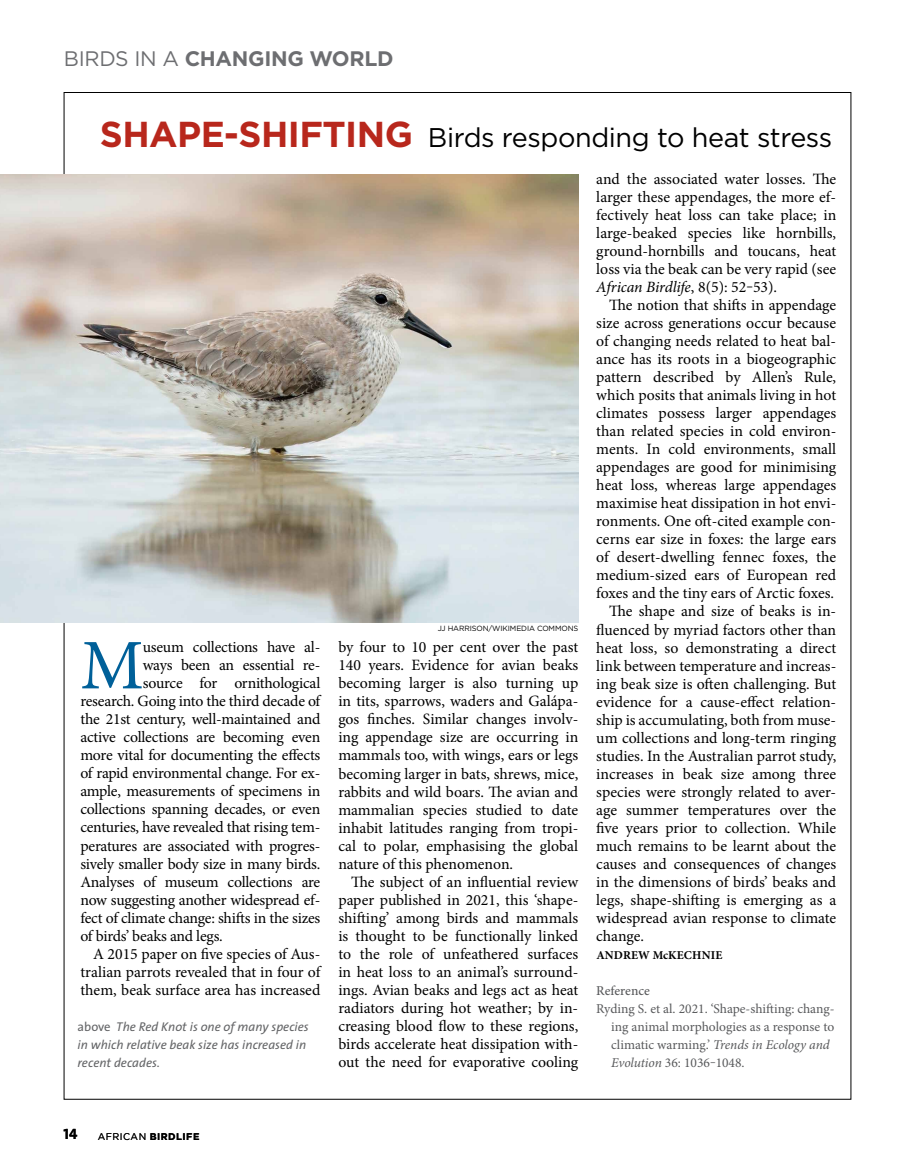
<style>
.page{position:relative;width:915px;height:1170px;background:#fff}
.page>*{position:absolute;margin:0;border:0;box-sizing:border-box;transform-origin:0 0}
.t1{font:71.1px "Minion Pro";color:#006099}
.t2{font:27px "Gotham";letter-spacing:-.015em;color:#000}
.t3{font:700 21px "Gotham";letter-spacing:-.015em;color:#6d6e71}
.t4{font:15.75px/18px "Minion Pro";letter-spacing:-.005em;color:#000;text-align:justify}
.t5{font:15px "The Sans Bold Caps";color:#000}
.t6{font:13.5px/18px "Minion Pro";color:#58595b}
.t7{font:500 13.5px "Minion Pro";color:#58595b}
.t8{font:italic 12.75px/18px "The Sans";color:#636466}
.t9{font:700 12px "Minion Pro";letter-spacing:.01em;color:#000}
.t10{font:700 9.75px "Gotham";letter-spacing:.05em;color:#000}
.t11{font:7.5px "Gotham";letter-spacing:-.015em;color:#000}
.s1{font-weight:400}
.s2{font-weight:700;font-size:36px;color:#b8271c}
.s3{font-style:normal}
.s4{font-style:italic}
</style>
<div class="page">
<img style="left:0;top:174px;width:578px;height:448px">
<h3 class="t3" style="left:64px;top:45px;width:331px"><span class="s1">BIRDS IN A</span> CHANGING WORLD</h3>
<h2 class="t2" style="left:100px;top:120px;width:733px"><span class="s2">SHAPE-SHIFTING</span> Birds responding to heat stress</h2>
<h1 class="t1" style="left:80px;top:618px;width:65px">M</h1>
<p class="t4" style="left:143px;top:638px;width:179px">useum collections have al-</p>
<p class="t4" style="left:143px;top:656px;width:179px">ways been an essential re-</p>
<p class="t4" style="left:143px;top:674px;width:179px">source for ornithological</p>
<p class="t4" style="left:80px;top:692px;width:241px">research. Going into the third decade of</p>
<p class="t4" style="left:80px;top:710px;width:241px">the 21st century, well-maintained and</p>
<p class="t4" style="left:80px;top:728px;width:241px">active collections are becoming even</p>
<p class="t4" style="left:80px;top:746px;width:241px">more vital for documenting the effects</p>
<p class="t4" style="left:80px;top:764px;width:241px">of rapid environmental change. For ex-</p>
<p class="t4" style="left:80px;top:782px;width:241px">ample, measurements of specimens in</p>
<p class="t4" style="left:80px;top:800px;width:241px">collections spanning decades, or even</p>
<p class="t4" style="left:80px;top:818px;width:241px">centuries, have revealed that rising tem-</p>
<p class="t4" style="left:80px;top:836px;width:241px">peratures are associated with progres-</p>
<p class="t4" style="left:80px;top:854px;width:241px">sively smaller body size in many birds.</p>
<p class="t4" style="left:80px;top:872px;width:241px">Analyses of museum collections are</p>
<p class="t4" style="left:80px;top:890px;width:241px">now suggesting another widespread ef-</p>
<p class="t4" style="left:80px;top:908px;width:241px">fect of climate change: shifts in the sizes</p>
<p class="t4" style="left:80px;top:926px;width:144px">of birds’ beaks and legs.</p>
<p class="t4" style="left:93px;top:944px;width:229px">A 2015 paper on five species of Aus-</p>
<p class="t4" style="left:80px;top:962px;width:241px">tralian parrots revealed that in four of</p>
<p class="t4" style="left:80px;top:980px;width:241px">them, beak surface area has increased</p>
<p class="t8" style="left:78px;top:1016px;width:232px"><span class="s3">above</span> The Red Knot is one of many species in which relative beak size has increased in recent decades.</p>
<p class="t11" style="left:437px;top:623px;width:142px">JJ HARRISON/WIKIMEDIA COMMONS</p>
<p class="t4" style="left:338px;top:638px;width:241px">by four to 10 per cent over the past 140 years. Evidence for avian beaks becoming larger is also turning up in tits, sparrows, waders and Galápa&shy;gos finches. Similar changes involv&shy;ing appendage size are occurring in mammals too, with wings, ears or legs becoming larger in bats, shrews, mice, rabbits and wild boars. The avian and mammalian species studied to date inhabit latitudes ranging from tropi&shy;cal to polar, emphasising the global nature of this phenomenon.</p>
<p class="t4" style="left:338px;top:872px;width:241px;text-indent:13px">The subject of an influential review paper published in 2021, this ‘shape&shy;shifting’ among birds and mammals is thought to be functionally linked to the role of unfeathered surfaces in heat loss to an animal’s surround&shy;ings. Avian beaks and legs act as heat radiators during hot weather; by in&shy;creasing blood flow to these regions, birds accelerate heat dissipation with&shy;out the need for evaporative cooling</p>
<p class="t4" style="left:596px;top:170px;width:241px">and the associated water losses. The larger these appendages, the more ef&shy;fectively heat loss can take place; in large-beaked species like hornbills, ground-hornbills and toucans, heat loss via the beak can be very rapid (see <span class="s4">African Birdlife</span>, 8(5): 52‒53).</p>
<p class="t4" style="left:609px;top:296px;width:228px">The notion that shifts in appendage</p>
<p class="t4" style="left:596px;top:314px;width:241px">size across generations occur because</p>
<p class="t4" style="left:596px;top:332px;width:241px">of changing needs related to heat bal-</p>
<p class="t4" style="left:596px;top:350px;width:241px">ance has its roots in a biogeographic</p>
<p class="t4" style="left:596px;top:368px;width:241px">pattern described by Allen’s Rule,</p>
<p class="t4" style="left:596px;top:386px;width:241px">which posits that animals living in hot</p>
<p class="t4" style="left:596px;top:404px;width:241px">climates possess larger appendages</p>
<p class="t4" style="left:596px;top:422px;width:241px">than related species in cold environ-</p>
<p class="t4" style="left:596px;top:440px;width:241px">ments. In cold environments, small</p>
<p class="t4" style="left:596px;top:458px;width:241px">appendages are good for minimising</p>
<p class="t4" style="left:596px;top:476px;width:241px">heat loss, whereas large appendages</p>
<p class="t4" style="left:596px;top:494px;width:241px">maximise heat dissipation in hot envi-</p>
<p class="t4" style="left:596px;top:512px;width:241px">ronments. One oft-cited example con-</p>
<p class="t4" style="left:596px;top:530px;width:241px">cerns ear size in foxes: the large ears</p>
<p class="t4" style="left:596px;top:548px;width:241px">of desert-dwelling fennec foxes, the</p>
<p class="t4" style="left:596px;top:566px;width:241px">medium-sized ears of European red</p>
<p class="t4" style="left:596px;top:584px;width:239px">foxes and the tiny ears of Arctic foxes.</p>
<p class="t4" style="left:609px;top:602px;width:228px">The shape and size of beaks is in-</p>
<p class="t4" style="left:596px;top:620px;width:241px">fluenced by myriad factors other than</p>
<p class="t4" style="left:596px;top:638px;width:241px">heat loss, so demonstrating a direct</p>
<p class="t4" style="left:596px;top:656px;width:241px">link between temperature and increas-</p>
<p class="t4" style="left:596px;top:674px;width:241px">ing beak size is often challenging. But</p>
<p class="t4" style="left:596px;top:692px;width:241px">evidence for a cause-effect relation-</p>
<p class="t4" style="left:596px;top:710px;width:241px">ship is accumulating, both from muse-</p>
<p class="t4" style="left:596px;top:728px;width:241px">um collections and long-term ringing</p>
<p class="t4" style="left:596px;top:746px;width:241px">studies. In the Australian parrot study,</p>
<p class="t4" style="left:596px;top:764px;width:241px">increases in beak size among three</p>
<p class="t4" style="left:596px;top:782px;width:241px">species were strongly related to aver-</p>
<p class="t4" style="left:596px;top:800px;width:241px">age summer temperatures over the</p>
<p class="t4" style="left:596px;top:818px;width:241px">five years prior to collection. While</p>
<p class="t4" style="left:596px;top:836px;width:241px">much remains to be learnt about the</p>
<p class="t4" style="left:596px;top:854px;width:241px">causes and consequences of changes</p>
<p class="t4" style="left:596px;top:872px;width:241px">in the dimensions of birds’ beaks and</p>
<p class="t4" style="left:596px;top:890px;width:241px">legs, shape-shifting is emerging as a</p>
<p class="t4" style="left:596px;top:908px;width:241px">widespread avian response to climate</p>
<p class="t4" style="left:596px;top:926px;width:49px">change.</p>
<p class="t9" style="left:596px;top:946px;width:127px">ANDREW McKECHNIE</p>
<p class="t7" style="left:596px;top:981px;width:55px">Reference</p>
<p class="t6" style="left:611px;top:999px;width:224px;text-indent:-15px">Ryding S. et al. 2021. ‘Shape-shifting: chang&shy;ing animal morphologies as a response to climatic warming.’ <span class="s4">Trends in Ecology and Evolution</span> 36: 1036‒1048.</p>
<p class="t5" style="left:64px;top:1121px;width:15px">14</p>
<p class="t10" style="left:98px;top:1129px;width:103px"><span class="s1">AFRICAN</span> BIRDLIFE</p>
</div>
